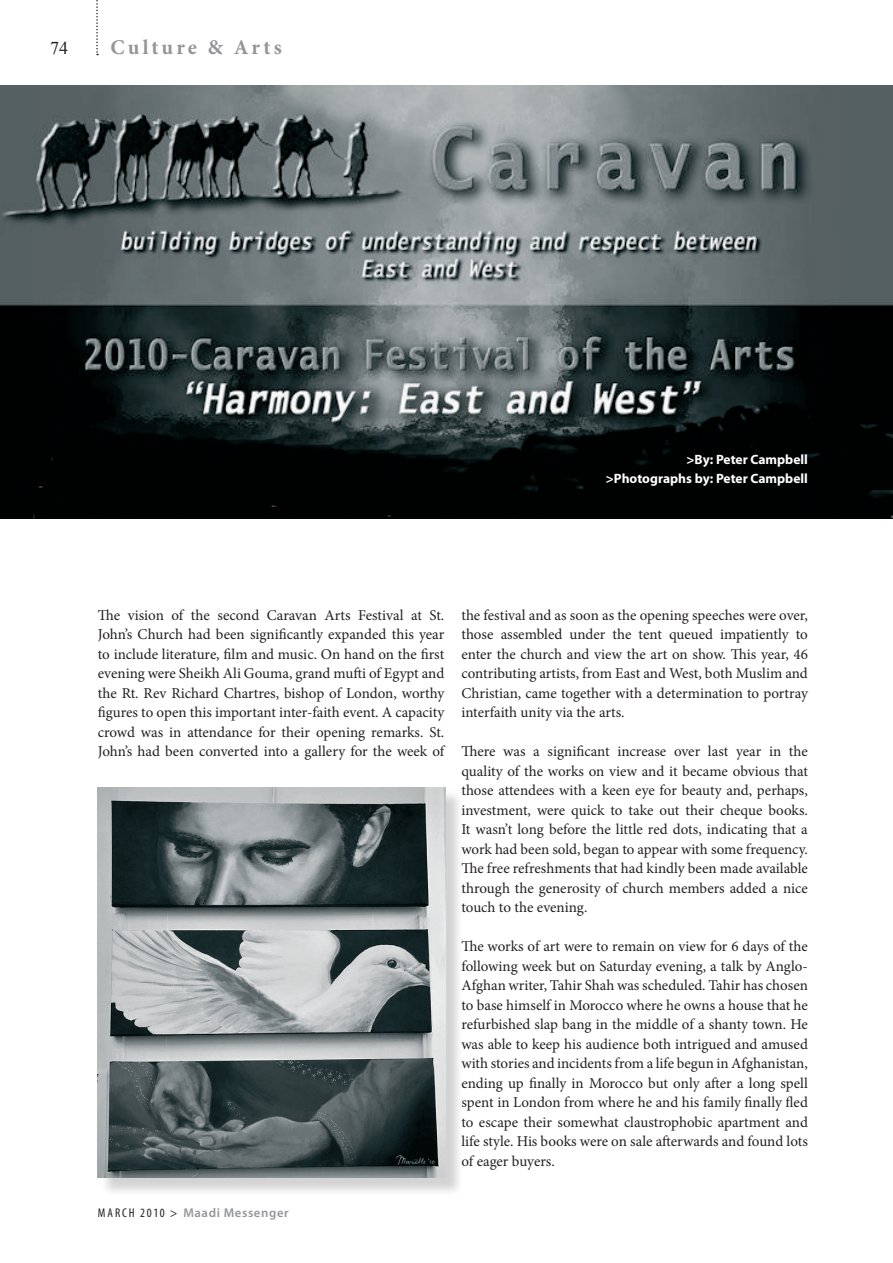
<style>
.page{position:relative;width:893px;height:1263px;background:#fff}
.page>*{position:absolute;margin:0;border:0;box-sizing:border-box;transform-origin:0 0}
.t1{font:700 21px "Minion Pro";letter-spacing:.145em;color:#939598}
.t2{font:18px "Times New Roman";color:#231f20}
.t3{font:15px/19.5px "Minion Pro";color:#231f20;text-align:justify}
.t4{font:700 13.5px/19.5px "Myriad Pro";color:#fff;text-align:right}
.t5{font:600 12.75px "Myriad Pro";letter-spacing:.05em;color:#939598}
.s1{font-weight:400;font-stretch:condensed;color:#231f20}
</style>
<div class="page">
<svg style="left:96px;top:0;width:2px;height:55px"></svg>
<img style="left:0;top:85px;width:893px;height:433px">
<div style="left:100px;top:789px;width:364px;height:407px;background:#231f20;opacity:.2"></div>
<img style="left:98px;top:787px;width:348px;height:391px">
<p class="t2" style="left:50px;top:36px;width:19px">74</p>
<h1 class="t1" style="left:111px;top:32px;width:173px">Culture &amp; Arts</h1>
<p class="t4" style="left:606px;top:449px;width:204px">&gt;By: Peter Campbell &gt;Photographs by: Peter Campbell</p>
<p class="t3" style="left:98px;top:605px;width:348px">The vision of the second Caravan Arts Festival at St.<br>John’s Church had been significantly expanded this year to include literature, film and music. On hand on the first evening were Sheikh Ali Gouma, grand mufti of Egypt and the Rt. Rev Richard Chartres, bishop of London, worthy figures to open this important inter-faith event. A capacity crowd was in attendance for their opening remarks. St.<br>John’s had been converted into a gallery for the week of</p>
<p class="t5" style="left:98px;top:1205px;width:193px"><span class="s1">MARCH 2010 &gt;</span> Maadi Messenger</p>
<p class="t3" style="left:461px;top:605px;width:348px">the festival and as soon as the opening speeches were over, those assembled under the tent queued impatiently to enter the church and view the art on show. This year, 46 contributing artists, from East and West, both Muslim and Christian, came together with a determination to portray interfaith unity via the arts.</p>
<p class="t3" style="left:461px;top:742px;width:348px">There was a significant increase over last year in the quality of the works on view and it became obvious that those attendees with a keen eye for beauty and, perhaps, investment, were quick to take out their cheque books.<br>It wasn’t long before the little red dots, indicating that a work had been sold, began to appear with some frequency.<br>The free refreshments that had kindly been made available through the generosity of church members added a nice touch to the evening.</p>
<p class="t3" style="left:461px;top:937px;width:348px">The works of art were to remain on view for 6 days of the following week but on Saturday evening, a talk by Anglo-Afghan writer, Tahir Shah was scheduled. Tahir has chosen to base himself in Morocco where he owns a house that he refurbished slap bang in the middle of a shanty town. He was able to keep his audience both intrigued and amused with stories and incidents from a life begun in Afghanistan, ending up finally in Morocco but only after a long spell spent in London from where he and his family finally fled to escape their somewhat claustrophobic apartment and life style. His books were on sale afterwards and found lots of eager buyers.</p>
</div>
